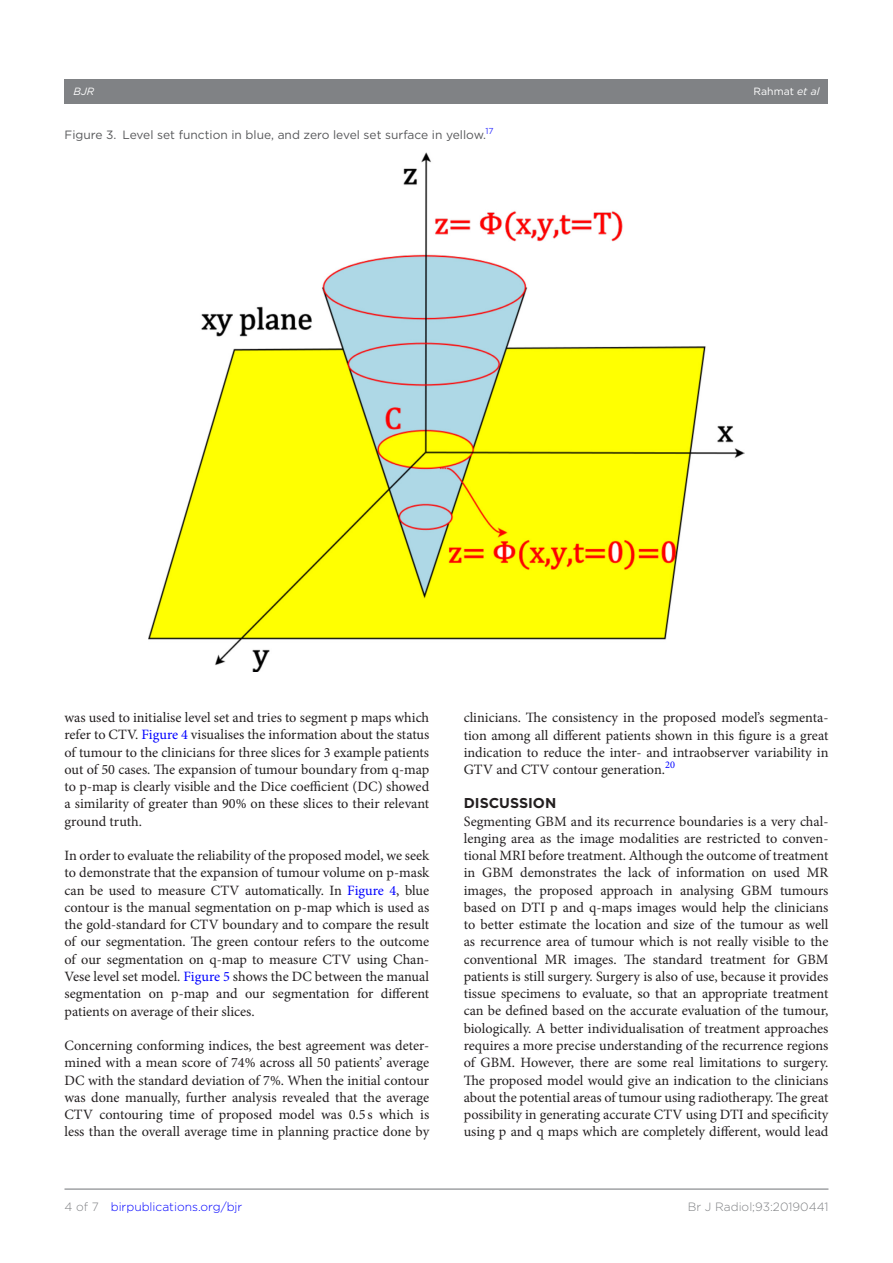
<style>
.page{position:relative;width:893px;height:1263px;background:#fff}
.page>*{position:absolute;margin:0;border:0;box-sizing:border-box;transform-origin:0 0}
.t1{font:14.25px/17.2px "Minion Pro";color:#231f20;text-align:justify}
.t2{font:700 14.25px "Gotham";color:#231f20}
.t3{font:12px "Gotham";color:#57585a}
.t4{font:300 12px "Gotham";color:#00f}
.t5{font:300 12px "Gotham";color:#808285}
.t6{font:10.5px "Gotham";color:#fff}
.t7{font:italic 10.5px "Gotham";color:#fff}
.s1{font-style:italic}
.s2{color:#00f}
.s3{color:#808285}
</style>
<div class="page">
<hr style="left:64px;top:1188px;width:764px;height:2px;background:#808285">
<div style="left:64px;top:79px;width:764px;height:24px;background:#808285"></div>
<img style="left:148px;top:153px;width:597px;height:518px">
<p class="t7" style="left:74px;top:85px;width:22px">BJR</p>
<p class="t6" style="left:754px;top:85px;width:67px">Rahmat <span class="s1">et al</span></p>
<p class="t3" style="left:64px;top:127px;width:431px">Figure 3. Level set function in blue, and zero level set surface in yellow.<sup>17</sup></p>
<p class="t1" style="left:64px;top:709px;width:366px">was used to initialise level set and tries to segment p maps which refer to CTV. <span class="s2">Figure 4</span> visualises the information about the status of tumour to the clinicians for three slices for 3 example patients out of 50 cases. The expansion of tumour boundary from q-map to p-map is clearly visible and the Dice coefficient (DC) showed a similarity of greater than 90% on these slices to their relevant ground truth.</p>
<p class="t1" style="left:64px;top:847px;width:366px">In order to evaluate the reliability of the proposed model, we seek to demonstrate that the expansion of tumour volume on p-mask can be used to measure CTV automatically. In <span class="s2">Figure 4</span>, blue contour is the manual segmentation on p-map which is used as the gold-standard for CTV boundary and to compare the result of our segmentation. The green contour refers to the outcome of our segmentation on q-map to measure CTV using Chan-Vese level set model. <span class="s2">Figure 5</span> shows the DC between the manual segmentation on p-map and our segmentation for different patients on average of their slices.</p>
<p class="t1" style="left:64px;top:1037px;width:366px">Concerning conforming indices, the best agreement was deter&shy;mined with a mean score of 74% across all 50 patients’ average DC with the standard deviation of 7%. When the initial contour was done manually, further analysis revealed that the average CTV contouring time of proposed model was 0.5 s which is less than the overall average time in planning practice done by</p>
<p class="t1" style="left:464px;top:709px;width:366px">clinicians. The consistency in the proposed model’s segmenta&shy;tion among all different patients shown in this figure is a great indication to reduce the inter- and intraobserver variability in GTV and CTV contour generation.<sup>20</sup></p>
<p class="t2" style="left:464px;top:793px;width:94px">DISCUSSION</p>
<p class="t1" style="left:464px;top:812px;width:366px">Segmenting GBM and its recurrence boundaries is a very chal&shy;lenging area as the image modalities are restricted to conven&shy;tional MRI before treatment. Although the outcome of treatment in GBM demonstrates the lack of information on used MR images, the proposed approach in analysing GBM tumours based on DTI p and q-maps images would help the clinicians to better estimate the location and size of the tumour as well as recurrence area of tumour which is not really visible to the conventional MR images. The standard treatment for GBM patients is still surgery. Surgery is also of use, because it provides tissue specimens to evaluate, so that an appropriate treatment can be defined based on the accurate evaluation of the tumour, biologically. A better individualisation of treatment approaches requires a more precise understanding of the recurrence regions of GBM. However, there are some real limitations to surgery.<br>The proposed model would give an indication to the clinicians about the potential areas of tumour using radiotherapy. The great possibility in generating accurate CTV using DTI and specificity using p and q maps which are completely different, would lead</p>
<p class="t4" style="left:64px;top:1199px;width:179px"><span class="s3">4 of 7</span> birpublications.org/bjr</p>
<p class="t5" style="left:688px;top:1199px;width:142px">Br J Radiol;93:20190441</p>
</div>
